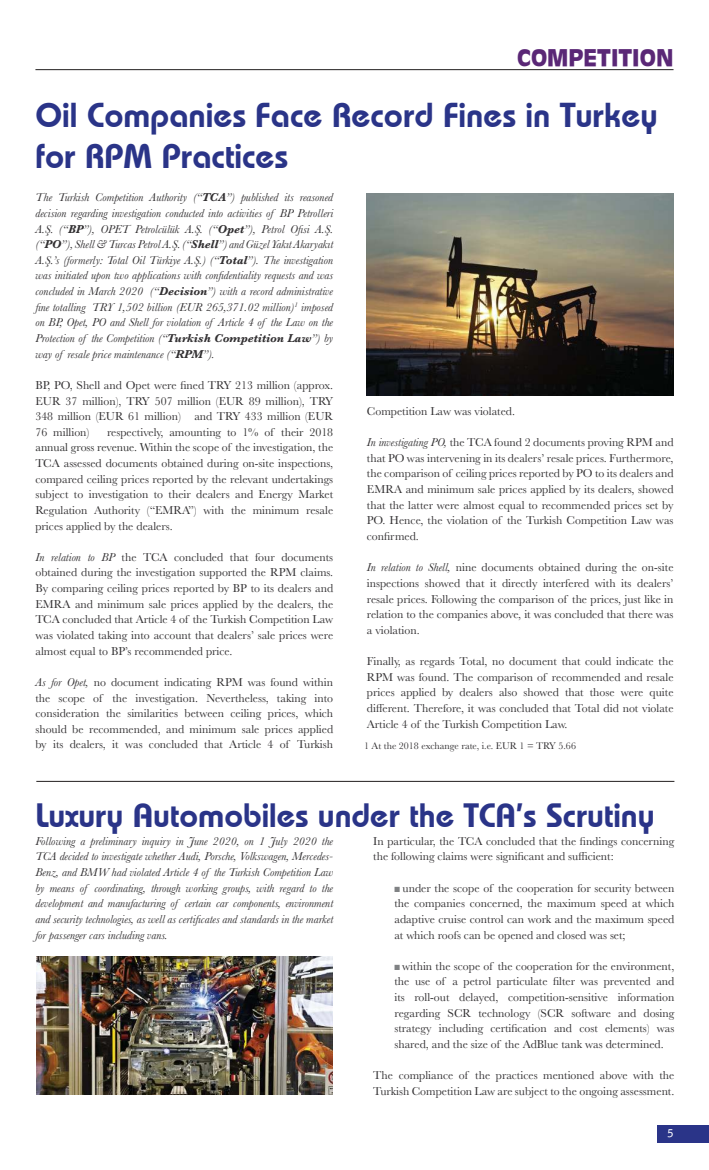
<style>
.page{position:relative;width:709px;height:1170px;background:#fff}
.page>*{position:absolute;margin:0;border:0;box-sizing:border-box;transform-origin:0 0}
.t1{font:34.5px/41.4px "Bauhaus Demi";color:#2a3488}
.t2{font:33.62px "Bauhaus Demi";color:#2a3488}
.t3{font:900 22.5px "Antique Olive";color:#5a2776}
.t4{font:11.88px/15.6px "Baskerville";color:#323032;text-align:justify}
.t5{font:italic 11.88px/15.6px "Baskerville";color:#323032;text-align:justify}
.t6{font:700 10.62px "Bell Gothic";color:#fff}
.t7{font:10px "Baskerville";color:#323032}
.s1{font-weight:700}
.s2{font-style:italic}
.s3{color:#2d2d2d}
.s4{color:#808284}
</style>
<div class="page">
<div style="left:657px;top:1124px;width:52px;height:18px;background:#2a3488"></div>
<hr style="left:35px;top:69px;width:638px;height:1px;background:#221f1f">
<img style="left:367px;top:193px;width:306px;height:202px">
<hr style="left:36px;top:780px;width:638px;height:1px;background:#221f1f">
<img style="left:36px;top:956px;width:297px;height:138px">
<h3 class="t3" style="left:517px;top:45px;width:158px">COMPETITION</h3>
<h1 class="t1" style="left:35px;top:97px;width:623px">Oil Companies Face Record Fines in Turkey for RPM Practices</h1>
<p class="t5" style="left:35px;top:191px;width:299px">The Turkish Competition Authority (“<span class="s1">TCA</span>”) published its reasoned decision regarding investigation conducted into activities of BP Petrolleri A.Ş. (“<span class="s1">BP</span>”), OPET Petrolcülük A.Ş. (“<span class="s1">Opet</span>”), Petrol Ofisi A.Ş. (“<span class="s1">PO</span>”), Shell &amp; Turcas Petrol A.Ş. (“<span class="s1">Shell</span>”) and Güzel Yakıt Akaryakıt A.Ş.’s (formerly: Total Oil Türkiye A.Ş.) (“<span class="s1">Total</span>”). The investigation was initiated upon two applications with confidentiality requests and was concluded in March 2020 (“<span class="s1">Decision</span>”) with a record administrative fine totalling TRY 1,502 billion (EUR 265,371.02 million)<sup>1</sup> imposed on BP, Opet, PO and Shell for violation of Article 4 of the Law on the Protection of the Competition (“<span class="s1">Turkish Competition Law</span>”) by way of resale price maintenance (“<span class="s1">RPM</span>”).</p>
<p class="t4" style="left:35px;top:377px;width:299px">BP, PO, Shell and Opet were fined TRY 213 million (approx.<br>EUR 37 million), TRY 507 million (EUR 89 million), TRY 348 million (EUR 61 million) and TRY 433 million (EUR 76 million)</p>
<p class="t4" style="left:367px;top:404px;width:150px">Competition Law was violated.</p>
<p class="t4" style="left:367px;top:436px;width:308px"><span class="s2">In investigating PO,</span> the TCA found 2 documents proving RPM and that PO was intervening in its dealers’ resale prices. Furthermore, the comparison of ceiling prices reported by PO to its dealers and EMRA and minimum sale prices applied by its dealers, showed that the latter were almost equal to recommended prices set by PO. Hence, the violation of the Turkish Competition Law was confirmed.</p>
<p class="t4" style="left:367px;top:561px;width:308px"><span class="s2">In relation to Shell,</span> nine documents obtained during the on-site inspections showed that it directly interfered with its dealers’ resale prices. Following the comparison of the prices, just like in relation to the companies above, it was concluded that there was a violation.</p>
<p class="t4" style="left:367px;top:654px;width:308px">Finally, as regards Total, no document that could indicate the RPM was found. The comparison of recommended and resale prices applied by dealers also showed that those were quite different. Therefore, it was concluded that Total did not violate Article 4 of the Turkish Competition Law.</p>
<p class="t7" style="left:364px;top:739px;width:213px">1 At the 2018 exchange rate, i.e. EUR 1 = TRY 5.66</p>
<p class="t4" style="left:35px;top:424px;width:299px;text-indent:72px">respectively, amounting to <span class="s3">1% of their 2018 annual gross revenue. W</span>ithin the scope of the investigation, the TCA assessed documents obtained during on-site inspections, compared ceiling prices reported by the relevant undertakings subject to investigation to their dealers and Energy Market Regulation Authority (“EMRA”) with the minimum resale prices applied by the dealers.</p>
<p class="t4" style="left:35px;top:550px;width:299px"><span class="s2">In relation to BP</span> the TCA concluded that four documents obtained during the investigation supported the RPM claims.<br>By comparing ceiling prices reported by BP to its dealers and EMRA and minimum sale prices applied by the dealers, the TCA concluded that Article 4 of the Turkish Competition Law was violated taking into account that dealers’ sale prices were almost equal to BP’s recommended price.</p>
<p class="t4" style="left:35px;top:675px;width:299px"><span class="s2">As for Opet,</span> no document indicating RPM was found within the scope of the investigation. Nevertheless, taking into consideration the similarities between ceiling prices, which should be recommended, and minimum sale prices applied by its dealers, it was concluded that Article 4 of Turkish</p>
<h2 class="t2" style="left:35px;top:801px;width:620px">Luxury Automobiles under the TCA’s Scrutiny</h2>
<p class="t5" style="left:35px;top:833px;width:299px">Following a preliminary inquiry in June 2020, on 1 July 2020 the TCA decided to investigate whether Audi, Porsche, Volkswagen, Mercedes-Benz, and BMW had violated Article 4 of the Turkish Competition Law by means of coordinating, through working groups, with regard to the development and manufacturing of certain car components, environment and security technologies, as well as certificates and standards in the market for passenger cars including vans.</p>
<p class="t4" style="left:373px;top:833px;width:303px">In particular, the TCA concluded that the findings concerning the following claims were significant and sufficient:</p>
<p class="t4" style="left:394px;top:881px;width:281px"><span class="s4">■</span> under the scope of the cooperation for security between the companies concerned, the maximum speed at which adaptive cruise control can work and the maximum speed at which roofs can be opened and closed was set;</p>
<p class="t4" style="left:394px;top:959px;width:281px"><span class="s4">■</span> within the scope of the cooperation for the environment, the use of a petrol particulate filter was prevented and its roll-out delayed, competition-sensitive information regarding SCR technology (SCR software and dosing strategy including certification and cost elements) was shared, and the size of the AdBlue tank was determined.</p>
<p class="t4" style="left:373px;top:1068px;width:303px">The compliance of the practices mentioned above with the<br>Turkish Competition Law are subject to the ongoing assessment.</p>
<p class="t6" style="left:667px;top:1127px;width:7px">5</p>
</div>
